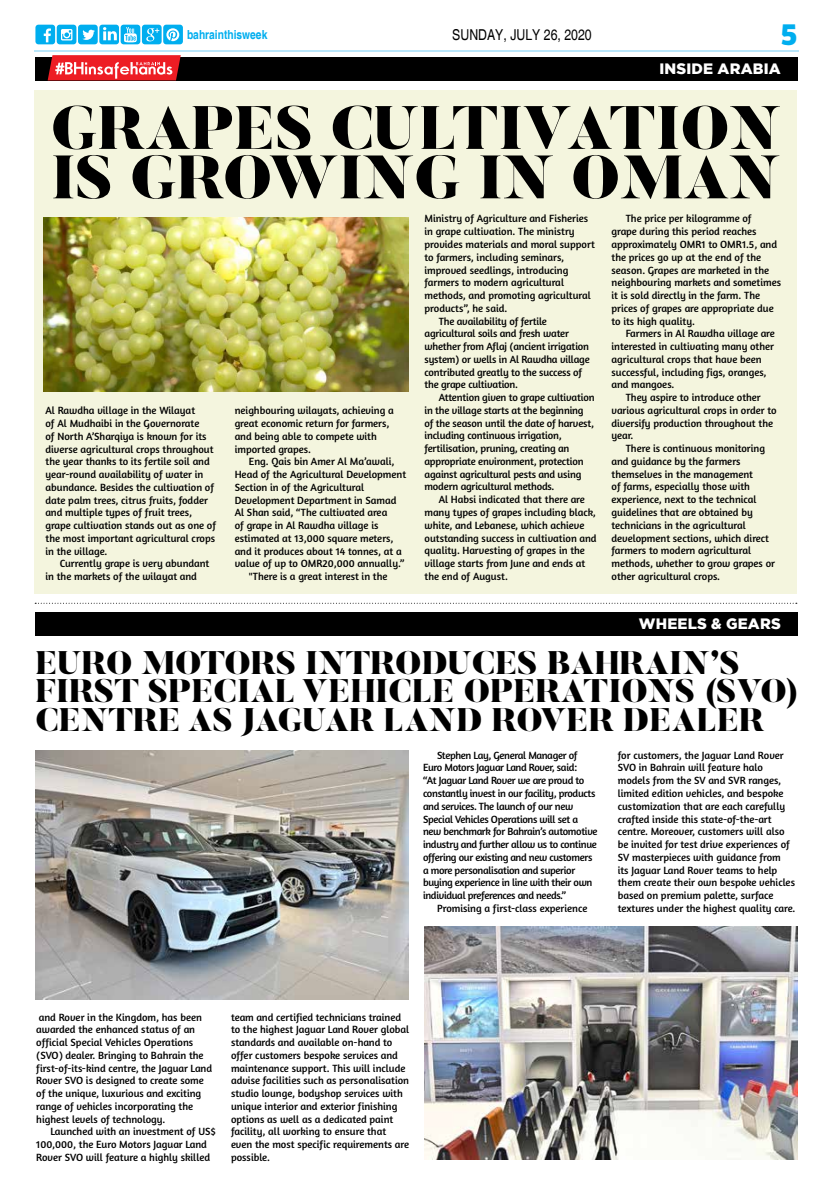
<style>
.page{position:relative;width:833px;height:1188px;background:#fff}
.page>*{position:absolute;margin:0;border:0;box-sizing:border-box;transform-origin:0 0}
.t1{font:900 60.75px/49.4px "Butler";color:#000}
.t2{font:900 32.5px/28.5px "Butler";color:#000}
.t3{font:900 27.5px "Clan OT";color:#00aeef}
.t4{font:900 15px "Gotham";letter-spacing:.015em;color:#fff}
.t5{font:condensed 15px "Helvetica";color:#000}
.t6{font:700 condensed 12.5px "Helvetica";color:#00aeef}
.t7{font:10.62px/12.8px "Amaranth";color:#000}
.t8{font:10.62px/12.8px "Amaranth";letter-spacing:-.03em;color:#000}
</style>
<div class="page">
<div style="left:35px;top:25px;width:20px;height:19px;background:#00aeef;border-radius:3px"></div>
<svg style="left:44px;top:28px;width:7px;height:14px"></svg>
<div style="left:78px;top:25px;width:20px;height:19px;background:#00aeef;border-radius:3px"></div>
<div style="left:57px;top:25px;width:19px;height:19px;background:#00aeef;border-radius:3px"></div>
<svg style="left:61px;top:29px;width:11px;height:11px"></svg>
<div style="left:142px;top:25px;width:20px;height:19px;background:#00aeef;border-radius:3px"></div>
<svg style="left:146px;top:28px;width:13px;height:13px"></svg>
<div style="left:163px;top:25px;width:20px;height:19px;background:#00aeef;border-radius:3px"></div>
<svg style="left:166px;top:28px;width:13px;height:13px"></svg>
<svg style="left:82px;top:25px;width:58px;height:19px"></svg>
<hr style="left:34px;top:50px;width:765px;height:2px;background:#b9e6fa">
<div style="left:35px;top:58px;width:762px;height:23px;background:#000"></div>
<svg style="left:48px;top:55px;width:133px;height:25px;background:#e8494e"></svg>
<svg style="left:35px;top:602px;width:762px;height:1px"></svg>
<div style="left:35px;top:90px;width:762px;height:504px;background:#f4f5de"></div>
<img style="left:44px;top:217px;width:365px;height:174px">
<div style="left:35px;top:612px;width:762px;height:23px;background:#000"></div>
<img style="left:35px;top:750px;width:374px;height:248px">
<img style="left:424px;top:926px;width:373px;height:233px">
<p class="t6" style="left:187px;top:27px;width:82px">bahrainthisweek</p>
<h3 class="t5" style="left:452px;top:26px;width:141px">SUNDAY, JULY 26, 2020</h3>
<h3 class="t3" style="left:780px;top:19px;width:19px">5</h3>
<h3 class="t4" style="left:659px;top:60px;width:123px">INSIDE ARABIA</h3>
<h1 class="t1" style="left:51px;top:105px;width:731px">GRAPES CULTIVATION<br>IS GROWING IN OMAN</h1>
<p class="t7" style="left:424px;top:212px;width:165px">Ministry of Agriculture and Fisheries</p>
<p class="t7" style="left:424px;top:225px;width:152px">in grape cultivation. The ministry</p>
<p class="t7" style="left:424px;top:238px;width:172px">provides materials and moral support</p>
<p class="t7" style="left:424px;top:250px;width:141px">to farmers, including seminars,</p>
<p class="t7" style="left:424px;top:263px;width:145px">improved seedlings, introducing</p>
<p class="t7" style="left:424px;top:276px;width:141px">farmers to modern agricultural</p>
<p class="t7" style="left:424px;top:289px;width:168px">methods, and promoting agricultural</p>
<p class="t7" style="left:424px;top:301px;width:84px">products”, he said.</p>
<p class="t7" style="left:439px;top:314px;width:110px">The availability of fertile</p>
<p class="t7" style="left:424px;top:327px;width:146px">agricultural soils and fresh water</p>
<p class="t7" style="left:424px;top:340px;width:166px">whether from Aflaj (ancient irrigation</p>
<p class="t7" style="left:424px;top:352px;width:167px">system) or wells in Al Rawdha village</p>
<p class="t7" style="left:424px;top:365px;width:159px">contributed greatly to the success of</p>
<p class="t7" style="left:424px;top:378px;width:95px">the grape cultivation.</p>
<p class="t7" style="left:439px;top:391px;width:157px">Attention given to grape cultivation</p>
<p class="t7" style="left:424px;top:403px;width:160px">in the village starts at the beginning</p>
<p class="t7" style="left:424px;top:416px;width:171px">of the season until the date of harvest,</p>
<p class="t7" style="left:424px;top:429px;width:139px">including continuous irrigation,</p>
<p class="t7" style="left:424px;top:442px;width:146px">fertilisation, pruning, creating an</p>
<p class="t7" style="left:424px;top:454px;width:160px">appropriate environment, protection</p>
<p class="t7" style="left:424px;top:467px;width:158px">against agricultural pests and using</p>
<p class="t7" style="left:424px;top:480px;width:131px">modern agricultural methods.</p>
<p class="t7" style="left:439px;top:493px;width:148px">Al Habsi indicated that there are</p>
<p class="t7" style="left:424px;top:505px;width:173px">many types of grapes including black,</p>
<p class="t7" style="left:424px;top:518px;width:161px">white, and Lebanese, which achieve</p>
<p class="t7" style="left:424px;top:531px;width:173px">outstanding success in cultivation and</p>
<p class="t7" style="left:424px;top:544px;width:162px">quality. Harvesting of grapes in the</p>
<p class="t7" style="left:424px;top:556px;width:162px">village starts from June and ends at</p>
<p class="t7" style="left:424px;top:569px;width:85px">the end of August.</p>
<p class="t7" style="left:611px;top:212px;width:171px;text-indent:14px">The price per kilogramme of<br>grape during this period reaches approximately OMR1 to OMR1.5, and the prices go up at the end of the season. Grapes are marketed in the neighbouring markets and sometimes it is sold directly in the farm. The prices of grapes are appropriate due to its high quality.</p>
<p class="t7" style="left:611px;top:327px;width:165px;text-indent:14px">Farmers in Al Rawdha village are interested in cultivating many other agricultural crops that have been successful, including figs, oranges, and mangoes.</p>
<p class="t7" style="left:611px;top:391px;width:166px;text-indent:14px">They aspire to introduce other various agricultural crops in order to diversify production throughout the year.</p>
<p class="t7" style="left:611px;top:442px;width:165px;text-indent:14px">There is continuous monitoring and guidance by the farmers themselves in the management<br>of farms, especially those with experience, next to the technical guidelines that are obtained by technicians in the agricultural development sections, which direct farmers to modern agricultural methods, whether to grow grapes or other agricultural crops.</p>
<p class="t7" style="left:45px;top:404px;width:172px">Al Rawdha village in the Wilayat<br>of Al Mudhaibi in the Governorate<br>of North A’Sharqiya is known for its diverse agricultural crops throughout the year thanks to its fertile soil and year-round availability of water in abundance. Besides the cultivation of date palm trees, citrus fruits, fodder and multiple types of fruit trees, grape cultivation stands out as one of the most important agricultural crops in the village.</p>
<p class="t7" style="left:45px;top:557px;width:165px;text-indent:14px">Currently grape is very abundant in the markets of the wilayat and</p>
<p class="t7" style="left:235px;top:404px;width:160px">neighbouring wilayats, achieving a great economic return for farmers, and being able to compete with imported grapes.</p>
<p class="t7" style="left:249px;top:455px;width:147px">Eng. Qais bin Amer Al Ma’awali,</p>
<p class="t7" style="left:235px;top:468px;width:173px">Head of the Agricultural Development</p>
<p class="t7" style="left:235px;top:480px;width:131px">Section in of the Agricultural</p>
<p class="t7" style="left:235px;top:493px;width:163px">Development Department in Samad</p>
<p class="t7" style="left:235px;top:506px;width:154px">Al Shan said, “The cultivated area</p>
<p class="t7" style="left:235px;top:519px;width:145px">of grape in Al Rawdha village is</p>
<p class="t7" style="left:235px;top:531px;width:160px">estimated at 13,000 square meters,</p>
<p class="t7" style="left:235px;top:544px;width:168px">and it produces about 14 tonnes, at a</p>
<p class="t7" style="left:235px;top:557px;width:171px">value of up to OMR20,000 annually.”</p>
<p class="t7" style="left:249px;top:570px;width:140px">"There is a great interest in the</p>
<h3 class="t4" style="left:639px;top:615px;width:144px">WHEELS &amp; GEARS</h3>
<h2 class="t2" style="left:35px;top:649px;width:765px">EURO MOTORS INTRODUCES BAHRAIN’S<br>FIRST SPECIAL VEHICLE OPERATIONS (SVO)<br>CENTRE AS JAGUAR LAND ROVER DEALER</h2>
<p class="t8" style="left:423px;top:748px;width:176px;text-indent:14px">Stephen Lay, General Manager of Euro Motors Jaguar Land Rover, said:<br>“At Jaguar Land Rover we are proud to constantly invest in our facility, products and services. The launch of our new Special Vehicles Operations will set a new benchmark for Bahrain’s automotive industry and further allow us to continue offering our existing and new customers a more personalisation and superior buying experience in line with their own individual preferences and needs.”</p>
<p class="t7" style="left:437px;top:901px;width:152px">Promising a first-class experience</p>
<p class="t7" style="left:618px;top:748px;width:179px">for customers, the Jaguar Land Rover SVO in Bahrain will feature halo models from the SV and SVR ranges, limited edition vehicles, and bespoke customization that are each carefully crafted inside this state-of-the-art centre. Moreover, customers will also be invited for test drive experiences of SV masterpieces with guidance from<br>its Jaguar Land Rover teams to help them create their own bespoke vehicles based on premium palette, surface textures under the highest quality care.</p>
<p class="t7" style="left:36px;top:1010px;width:177px">and Rover in the Kingdom, has been awarded the enhanced status of an official Special Vehicles Operations (SVO) dealer. Bringing to Bahrain the first-of-its-kind centre, the Jaguar Land Rover SVO is designed to create some of the unique, luxurious and exciting range of vehicles incorporating the highest levels of technology.</p>
<p class="t7" style="left:36px;top:1124px;width:181px;text-indent:14px">Launched with an investment of US$<br>100,000, the Euro Motors Jaguar Land<br>Rover SVO will feature a highly skilled</p>
<p class="t7" style="left:231px;top:1010px;width:180px">team and certified technicians trained to the highest Jaguar Land Rover global standards and available on-hand to offer customers bespoke services and maintenance support. This will include advise facilities such as personalisation studio lounge, bodyshop services with unique interior and exterior finishing options as well as a dedicated paint facility, all working to ensure that even the most specific requirements are possible.</p>
</div>
